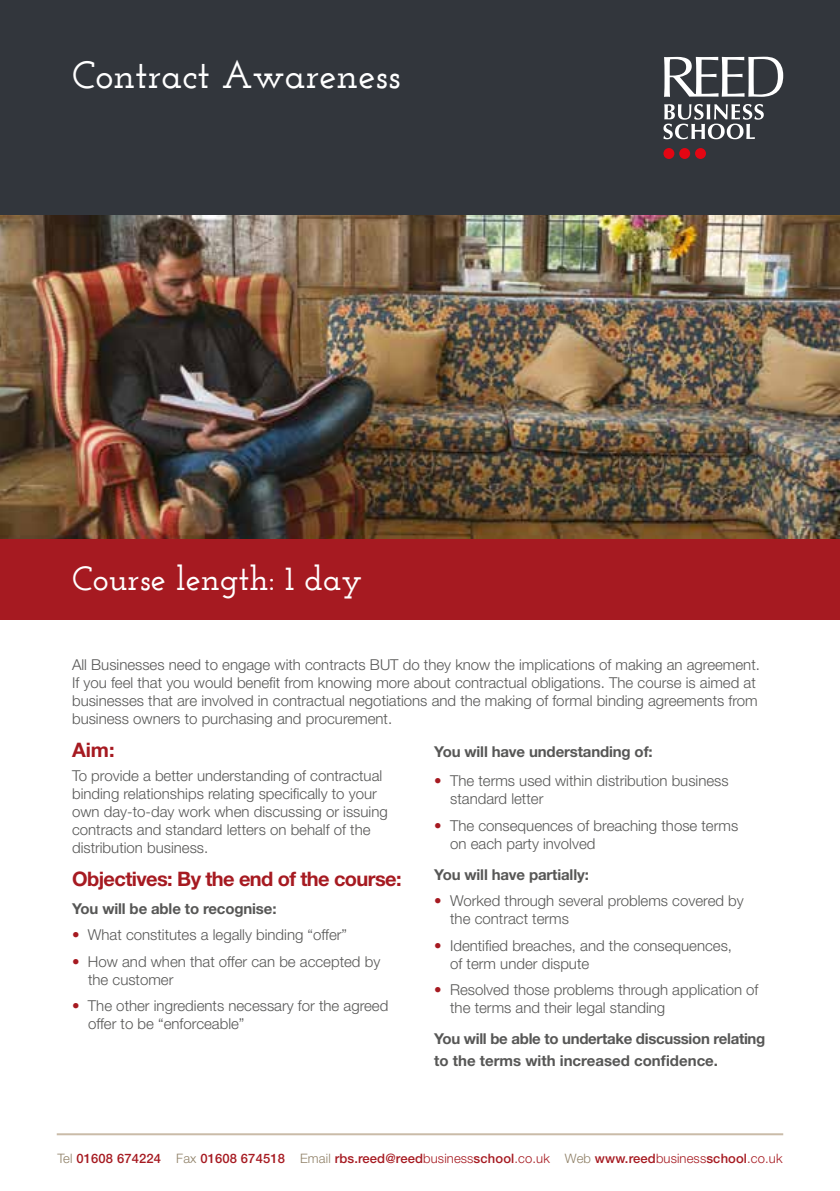
<style>
.page{position:relative;width:840px;height:1191px;background:#fff}
.page>*{position:absolute;margin:0;border:0;box-sizing:border-box;transform-origin:0 0}
.t1{font:600 38.4px "Josefin Slab";color:#fff}
.t2{font:600 34px "Josefin Slab";color:#fff}
.t3{font:700 20px "Helvetica Neue";letter-spacing:-.03em;color:#a61a21}
.t4{font:300 15px/18px "Helvetica Neue";color:#575756}
.t5{font:700 15px/22px "Helvetica Neue";letter-spacing:-.01em;color:#575756}
.t6{font:500 13px "Helvetica Neue";letter-spacing:.01em;color:#a61a21}
.s1{color:#a61a21}
.s2{font-weight:300;color:#908168}
.s3{font-weight:300}
</style>
<div class="page">
<div style="left:0;top:0;width:839px;height:216px;background:#32363c"></div>
<svg style="left:664px;top:57px;width:118px;height:40px"></svg>
<div style="left:663px;top:148px;width:11px;height:11px;background:#e30613;border-radius:50%"></div>
<svg style="left:678px;top:148px;width:11px;height:11px"></svg>
<div style="left:694px;top:148px;width:11px;height:11px;background:#e30613;border-radius:50%"></div>
<svg style="left:663px;top:104px;width:100px;height:35px"></svg>
<img style="left:0;top:216px;width:839px;height:322px">
<div style="left:0;top:538px;width:839px;height:81px;background:#a61a21"></div>
<hr style="left:57px;top:1133px;width:725px;height:2px;background:#cabba8">
<h1 class="t1" style="left:72px;top:53px;width:330px">Contract Awareness</h1>
<h2 class="t2" style="left:72px;top:558px;width:291px">Course length: 1 day</h2>
<p class="t4" style="left:72px;top:655px;width:689px">All Businesses need to engage with contracts BUT do they know the implications of making an agreement.<br>If you feel that you would benefit from knowing more about contractual obligations. The course is aimed at businesses that are involved in contractual negotiations and the making of formal binding agreements from business owners to purchasing and procurement.</p>
<h3 class="t3" style="left:72px;top:737px;width:44px">Aim:</h3>
<p class="t4" style="left:72px;top:766px;width:317px">To provide a better understanding of contractual binding relationships relating specifically to your own day-to-day work when discussing or issuing contracts and standard letters on behalf of the distribution business.</p>
<h3 class="t3" style="left:72px;top:866px;width:331px">Objectives: By the end of the course:</h3>
<p class="t5" style="left:72px;top:897px;width:206px">You will be able to recognise:</p>
<p class="t4" style="left:72px;top:925px;width:276px"><span class="s1">•</span> What constitutes a legally binding “offer”</p>
<p class="t4" style="left:88px;top:952px;width:293px;text-indent:-16px"><span class="s1">•</span> How and when that offer can be accepted by the customer</p>
<p class="t4" style="left:88px;top:996px;width:301px;text-indent:-16px"><span class="s1">•</span> The other ingredients necessary for the agreed offer to be “enforceable”</p>
<p class="t5" style="left:434px;top:740px;width:220px">You will have understanding of:</p>
<p class="t4" style="left:450px;top:771px;width:280px;text-indent:-16px"><span class="s1">•</span> The terms used within distribution business standard letter</p>
<p class="t4" style="left:450px;top:816px;width:289px;text-indent:-16px"><span class="s1">•</span> The consequences of breaching those terms on each party involved</p>
<p class="t5" style="left:434px;top:862px;width:156px">You will have partially:</p>
<p class="t4" style="left:450px;top:891px;width:295px;text-indent:-16px"><span class="s1">•</span> Worked through several problems covered by the contract terms</p>
<p class="t4" style="left:450px;top:936px;width:283px;text-indent:-16px"><span class="s1">•</span> Identified breaches, and the consequences, of term under dispute</p>
<p class="t4" style="left:450px;top:980px;width:309px;text-indent:-16px"><span class="s1">•</span> Resolved those problems through application of the terms and their legal standing</p>
<p class="t5" style="left:434px;top:1027px;width:332px">You will be able to undertake discussion relating to the terms with increased confidence.</p>
<p class="t6" style="left:57px;top:1150px;width:726px"><span class="s2">Tel</span> 01608 674224 <span class="s2">Fax</span> 01608 674518 <span class="s2">Email</span> rbs.reed@reed<span class="s3">business</span>school<span class="s3">.co.uk</span> <span class="s2">Web</span> www.reed<span class="s3">business</span>school<span class="s3">.co.uk</span></p>
</div>
